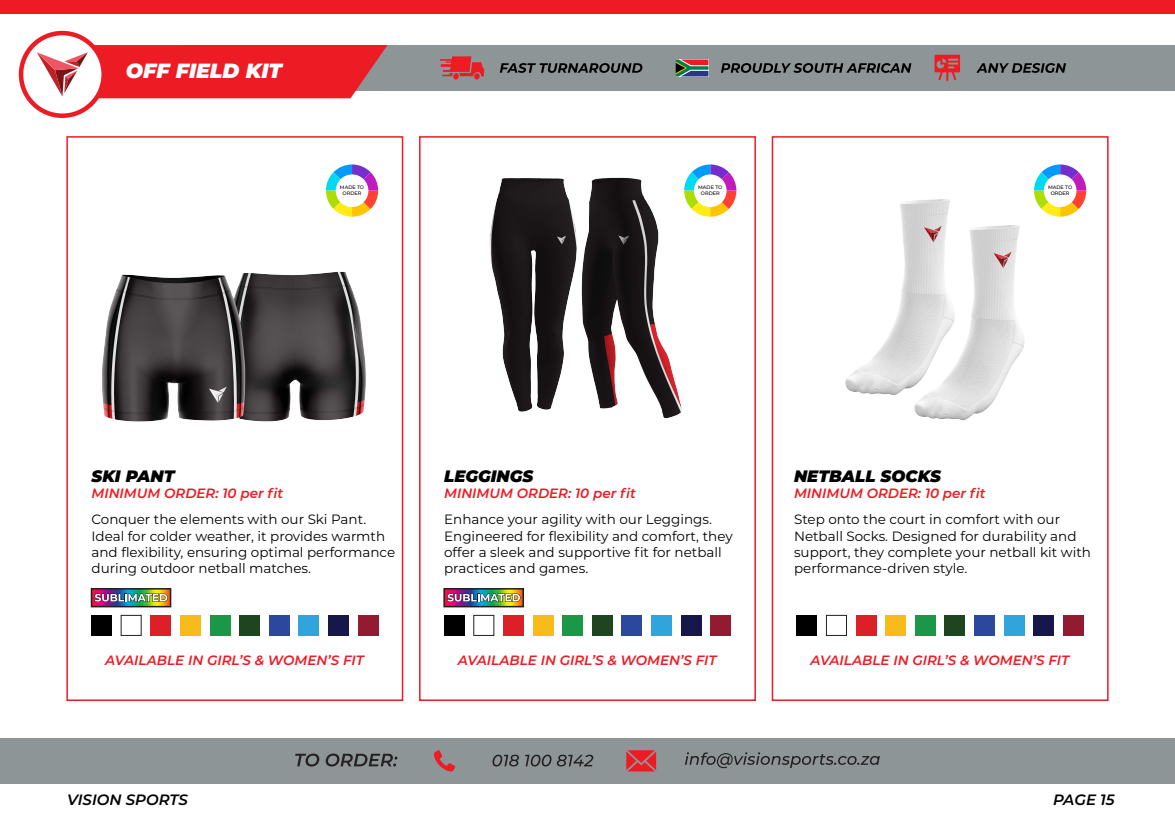
<style>
.page{position:relative;width:1175px;height:830px;background:#fff}
.page>*{position:absolute;margin:0;border:0;box-sizing:border-box;transform-origin:0 0}
.t1{font:italic 900 20.55px "Montserrat";color:#fff}
.t2{font:italic 900 16.5px "Montserrat";color:#000}
.t3{font:italic 600 15px "Montserrat";color:#000}
.t4{font:13.5px/16.2px "Montserrat";color:#000}
.t5{font:italic 600 13.5px "Montserrat";color:#ed1c24}
.t6{font:500 4.95px/6px "Montserrat";color:#000;text-align:center}
</style>
<div class="page">
<div style="left:0;top:0;width:1174px;height:14px;background:#ed1c24"></div>
<div style="left:183px;top:45px;width:991px;height:46px;background:#8e9597"></div>
<svg style="left:21px;top:33px;width:83px;height:83px"></svg>
<div style="left:19px;top:31px;width:87px;height:87px;border:4px solid #ed1c24;border-radius:50%"></div>
<svg style="left:37px;top:45px;width:350px;height:53px"></svg>
<div style="left:66px;top:136px;width:337px;height:565px;border:2px solid #ed1c24"></div>
<div style="left:419px;top:136px;width:337px;height:565px;border:2px solid #ed1c24"></div>
<div style="left:771px;top:136px;width:337px;height:565px;border:2px solid #ed1c24"></div>
<svg style="left:689px;top:164px;width:47px;height:53px"></svg>
<svg style="left:1034px;top:164px;width:52px;height:53px"></svg>
<svg style="left:326px;top:164px;width:52px;height:53px"></svg>
<svg style="left:500px;top:63px;width:142px;height:10px"></svg>
<svg style="left:721px;top:63px;width:190px;height:10px"></svg>
<svg style="left:976px;top:63px;width:90px;height:10px"></svg>
<div style="left:453px;top:73px;width:6px;height:7px;background:#ed1c24;border-radius:3px"></div>
<div style="left:474px;top:73px;width:6px;height:7px;background:#ed1c24;border-radius:3px"></div>
<svg style="left:440px;top:56px;width:44px;height:20px"></svg>
<svg style="left:675px;top:59px;width:33px;height:17px"></svg>
<svg style="left:934px;top:55px;width:26px;height:26px"></svg>
<div style="left:0;top:738px;width:1174px;height:45px;background:#8e9597"></div>
<svg style="left:295px;top:753px;width:24px;height:13px"></svg>
<svg style="left:326px;top:753px;width:71px;height:13px"></svg>
<svg style="left:685px;top:752px;width:194px;height:16px"></svg>
<svg style="left:492px;top:754px;width:27px;height:12px"></svg>
<svg style="left:525px;top:754px;width:26px;height:12px"></svg>
<svg style="left:557px;top:754px;width:36px;height:12px"></svg>
<svg style="left:434px;top:750px;width:21px;height:21px"></svg>
<svg style="left:626px;top:750px;width:30px;height:21px"></svg>
<div style="left:91px;top:615px;width:21px;height:20px;background:#000"></div>
<div style="left:151px;top:615px;width:20px;height:20px;background:#dd1f27"></div>
<div style="left:180px;top:615px;width:20px;height:20px;background:#f7bc1b"></div>
<div style="left:210px;top:615px;width:20px;height:20px;background:#1a9747"></div>
<div style="left:240px;top:615px;width:20px;height:20px;background:#1d4620"></div>
<div style="left:269px;top:615px;width:20px;height:20px;background:#2b479e"></div>
<div style="left:299px;top:615px;width:20px;height:20px;background:#30a4dc"></div>
<div style="left:358px;top:615px;width:20px;height:20px;background:#941a32"></div>
<div style="left:328px;top:615px;width:20px;height:20px;background:#18174c"></div>
<div style="left:444px;top:615px;width:20px;height:20px;background:#000"></div>
<div style="left:503px;top:615px;width:20px;height:20px;background:#dd1f27"></div>
<div style="left:533px;top:615px;width:20px;height:20px;background:#f7bc1b"></div>
<div style="left:562px;top:615px;width:20px;height:20px;background:#1a9747"></div>
<div style="left:592px;top:615px;width:20px;height:20px;background:#1d4620"></div>
<div style="left:622px;top:615px;width:20px;height:20px;background:#2b479e"></div>
<div style="left:651px;top:615px;width:20px;height:20px;background:#30a4dc"></div>
<div style="left:710px;top:615px;width:21px;height:20px;background:#941a32"></div>
<div style="left:681px;top:615px;width:20px;height:20px;background:#18174c"></div>
<div style="left:796px;top:615px;width:21px;height:20px;background:#000"></div>
<div style="left:826px;top:615px;width:20px;height:20px;background:#fff;border:1px solid #241f20"></div>
<div style="left:856px;top:615px;width:20px;height:20px;background:#dd1f27"></div>
<div style="left:885px;top:615px;width:20px;height:20px;background:#f7bc1b"></div>
<div style="left:915px;top:615px;width:20px;height:20px;background:#1a9747"></div>
<div style="left:945px;top:615px;width:20px;height:20px;background:#1d4620"></div>
<div style="left:974px;top:615px;width:20px;height:20px;background:#2b479e"></div>
<div style="left:1004px;top:615px;width:20px;height:20px;background:#30a4dc"></div>
<div style="left:1063px;top:615px;width:20px;height:20px;background:#941a32"></div>
<div style="left:1033px;top:615px;width:20px;height:20px;background:#18174c"></div>
<svg style="left:94px;top:591px;width:74px;height:13px"></svg>
<div style="left:91px;top:588px;width:80px;height:19px;border:2px solid #231f20"></div>
<svg style="left:94px;top:593px;width:74px;height:9px"></svg>
<svg style="left:446px;top:591px;width:75px;height:13px"></svg>
<div style="left:443px;top:588px;width:81px;height:19px;border:2px solid #231f20"></div>
<svg style="left:447px;top:593px;width:73px;height:9px"></svg>
<img style="left:914px;top:225px;width:111px;height:196px">
<img style="left:845px;top:199px;width:128px;height:202px">
<img style="left:489px;top:175px;width:200px;height:244px">
<img style="left:102px;top:271px;width:264px;height:151px">
<h1 class="t1" style="left:126px;top:55px;width:157px">OFF FIELD KIT</h1>
<p class="t6" style="left:340px;top:184px;width:26px">MADE TO<br>ORDER</p>
<p class="t6" style="left:698px;top:184px;width:26px">MADE TO<br>ORDER</p>
<p class="t6" style="left:1048px;top:184px;width:26px">MADE TO<br>ORDER</p>
<p class="t2" style="left:91px;top:463px;width:85px">SKI PANT</p>
<p class="t2" style="left:444px;top:463px;width:91px">LEGGINGS</p>
<p class="t2" style="left:794px;top:463px;width:148px">NETBALL SOCKS</p>
<p class="t5" style="left:91px;top:483px;width:193px">MINIMUM ORDER: 10 per fit</p>
<p class="t5" style="left:444px;top:483px;width:193px">MINIMUM ORDER: 10 per fit</p>
<p class="t5" style="left:794px;top:483px;width:193px">MINIMUM ORDER: 10 per fit</p>
<p class="t4" style="left:91px;top:511px;width:305px">Conquer the elements with our Ski Pant.<br>Ideal for colder weather, it provides warmth and flexibility, ensuring optimal performance during outdoor netball matches.</p>
<p class="t4" style="left:444px;top:511px;width:290px">Enhance your agility with our Leggings.<br>Engineered for flexibility and comfort, they offer a sleek and supportive fit for netball practices and games.</p>
<p class="t4" style="left:794px;top:511px;width:298px">Step onto the court in comfort with our Netball Socks. Designed for durability and support, they complete your netball kit with performance-driven style.</p>
<p class="t5" style="left:105px;top:650px;width:260px">AVAILABLE IN GIRL’S &amp; WOMEN’S FIT</p>
<p class="t5" style="left:458px;top:650px;width:260px">AVAILABLE IN GIRL’S &amp; WOMEN’S FIT</p>
<p class="t5" style="left:810px;top:650px;width:260px">AVAILABLE IN GIRL’S &amp; WOMEN’S FIT</p>
<p class="t3" style="left:67px;top:789px;width:122px">VISION SPORTS</p>
<p class="t3" style="left:1053px;top:789px;width:63px">PAGE 15</p>
</div>
